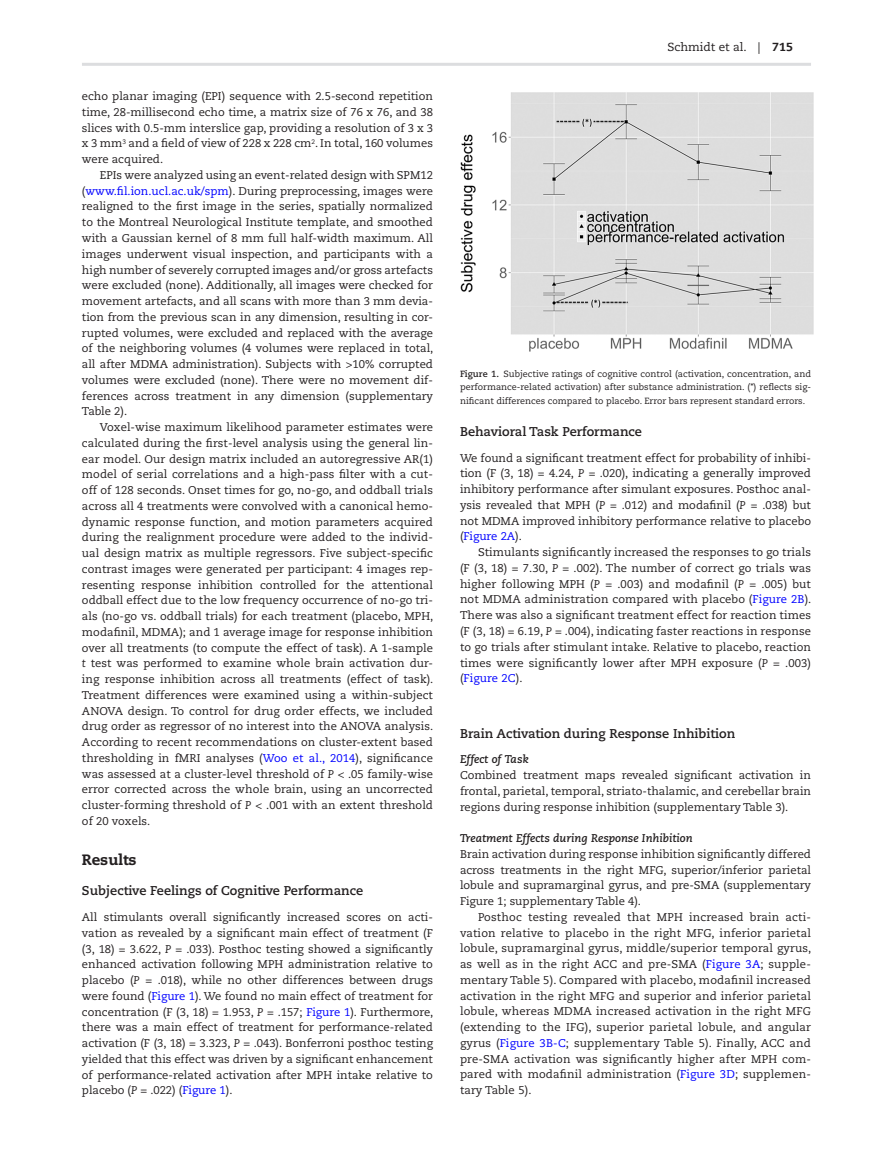
<style>
.page{position:relative;width:893px;height:1174px;background:#fff}
.page>*{position:absolute;margin:0;border:0;box-sizing:border-box;transform-origin:0 0}
.t1{font:800 15px "Caecilia LT Std";color:#231f20}
.t2{font:700 12.75px "Caecilia LT Std";color:#231f20}
.t3{font:11.7px "Caecilia LT Std";color:#231f20}
.t4{font:11.25px/15.8px "Caecilia LT Std";color:#231f20;text-align:justify}
.t5{font:italic 700 11.25px "Caecilia LT Std";color:#231f20}
.t6{font:9px/13.5px "Caecilia LT Std";color:#231f20;text-align:justify}
.s1{color:#00f}
.s2{font-style:italic}
.s3{font-weight:800}
.s4{font-weight:700}
</style>
<div class="page">
<hr style="left:82px;top:63px;width:729px;height:3px;background:#dcdddf">
<img style="left:460px;top:92px;width:354px;height:260px">
<p class="t4" style="left:82px;top:89px;width:353px">echo planar imaging (EPI) sequence with 2.5-second repetition time, 28-millisecond echo time, a matrix size of 76 x 76, and 38 slices with 0.5-mm interslice gap, providing a resolution of 3 x 3 x 3 mm<sup>3</sup> and a field of view of 228 x 228 cm<sup>2</sup>. In total, 160 volumes were acquired.</p>
<p class="t4" style="left:82px;top:167px;width:353px;text-indent:18px">EPIs were analyzed using an event-related design with SPM12 (<span class="s1">www.fil.ion.ucl.ac.uk/spm</span>). During preprocessing, images were realigned to the first image in the series, spatially normalized to the Montreal Neurological Institute template, and smoothed with a Gaussian kernel of 8 mm full half-width maximum. All images underwent visual inspection, and participants with a high number of severely corrupted images and/or gross artefacts were excluded (none). Additionally, all images were checked for movement artefacts, and all scans with more than 3 mm devia&shy;tion from the previous scan in any dimension, resulting in cor&shy;rupted volumes, were excluded and replaced with the average of the neighboring volumes (4 volumes were replaced in total, all after MDMA administration). Subjects with &gt;10% corrupted volumes were excluded (none). There were no movement dif&shy;ferences across treatment in any dimension (supplementary Table 2).</p>
<p class="t4" style="left:82px;top:419px;width:353px;text-indent:18px">Voxel-wise maximum likelihood parameter estimates were calculated during the first-level analysis using the general lin&shy;ear model. Our design matrix included an autoregressive AR(1) model of serial correlations and a high-pass filter with a cut&shy;off of 128 seconds. Onset times for go, no-go, and oddball trials across all 4 treatments were convolved with a canonical hemo&shy;dynamic response function, and motion parameters acquired during the realignment procedure were added to the individ&shy;ual design matrix as multiple regressors. Five subject-specific contrast images were generated per participant: 4 images rep&shy;resenting response inhibition controlled for the attentional oddball effect due to the low frequency occurrence of no-go tri&shy;als (no-go vs. oddball trials) for each treatment (placebo, MPH, modafinil, MDMA); and 1 average image for response inhibition over all treatments (to compute the effect of task). A 1-sample <span class="s2">t</span> test was performed to examine whole brain activation dur&shy;ing response inhibition across all treatments (effect of task).<br>Treatment differences were examined using a within-subject ANOVA design. To control for drug order effects, we included drug order as regressor of no interest into the ANOVA analysis.<br>According to recent recommendations on cluster-extent based thresholding in fMRI analyses (<span class="s1">Woo et al., 2014</span>), significance was assessed at a cluster-level threshold of <span class="s2">P</span> &lt; .05 family-wise error corrected across the whole brain, using an uncorrected cluster-forming threshold of <span class="s2">P</span> &lt; .001 with an extent threshold of 20 voxels.</p>
<h1 class="t1" style="left:82px;top:850px;width:56px">Results</h1>
<p class="t2" style="left:82px;top:883px;width:283px">Subjective Feelings of Cognitive Performance</p>
<p class="t4" style="left:82px;top:909px;width:353px">All stimulants overall significantly increased scores on acti&shy;vation as revealed by a significant main effect of treatment (F (3, 18) = 3.622, <span class="s2">P</span> = .033). Posthoc testing showed a significantly enhanced activation following MPH administration relative to placebo (<span class="s2">P</span> = .018), while no other differences between drugs were found (<span class="s1">Figure 1</span>). We found no main effect of treatment for concentration (F (3, 18) = 1.953, <span class="s2">P</span> = .157; <span class="s1">Figure 1</span>). Furthermore, there was a main effect of treatment for performance-related activation (F (3, 18) = 3.323, <span class="s2">P</span> = .043). Bonferroni posthoc testing yielded that this effect was driven by a significant enhancement of performance-related activation after MPH intake relative to placebo (<span class="s2">P</span> = .022) (<span class="s1">Figure 1</span>).</p>
<p class="t3" style="left:668px;top:40px;width:127px">Schmidt et al. | <span class="s3">715</span></p>
<p class="t6" style="left:460px;top:367px;width:353px"><span class="s4">Figure 1.</span> Subjective ratings of cognitive control (activation, concentration, and performance-related activation) after substance administration. (*) reflects sig&shy;nificant differences compared to placebo. Error bars represent standard errors.</p>
<p class="t2" style="left:460px;top:424px;width:183px">Behavioral Task Performance</p>
<p class="t4" style="left:460px;top:450px;width:353px">We found a significant treatment effect for probability of inhibi&shy;tion (F (3, 18) = 4.24, <span class="s2">P</span> = .020), indicating a generally improved inhibitory performance after simulant exposures. Posthoc anal&shy;ysis revealed that MPH (<span class="s2">P</span> = .012) and modafinil (<span class="s2">P</span> = .038) but not MDMA improved inhibitory performance relative to placebo (<span class="s1">Figure 2A</span>).</p>
<p class="t4" style="left:460px;top:544px;width:353px;text-indent:18px">Stimulants significantly increased the responses to go trials (F (3, 18) = 7.30, <span class="s2">P</span> = .002). The number of correct go trials was higher following MPH (<span class="s2">P</span> = .003) and modafinil (<span class="s2">P</span> = .005) but not MDMA administration compared with placebo (<span class="s1">Figure 2B</span>).<br>There was also a significant treatment effect for reaction times (F (3, 18) = 6.19, <span class="s2">P</span> = .004), indicating faster reactions in response to go trials after stimulant intake. Relative to placebo, reaction times were significantly lower after MPH exposure (<span class="s2">P</span> = .003) (<span class="s1">Figure 2C</span>).</p>
<p class="t2" style="left:460px;top:726px;width:277px">Brain Activation during Response Inhibition</p>
<p class="t5" style="left:460px;top:753px;width:70px">Effect of Task</p>
<p class="t4" style="left:460px;top:767px;width:353px">Combined treatment maps revealed significant activation in frontal, parietal, temporal, striato-thalamic, and cerebellar brain regions during response inhibition (supplementary Table 3).</p>
<p class="t5" style="left:460px;top:831px;width:234px">Treatment Effects during Response Inhibition</p>
<p class="t4" style="left:460px;top:846px;width:352px">Brain activation during response inhibition significantly differed across treatments in the right MFG, superior/inferior parietal lobule and supramarginal gyrus, and pre-SMA (supplementary Figure 1; supplementary Table 4).</p>
<p class="t4" style="left:460px;top:909px;width:353px;text-indent:18px">Posthoc testing revealed that MPH increased brain acti&shy;vation relative to placebo in the right MFG, inferior parietal lobule, supramarginal gyrus, middle/superior temporal gyrus, as well as in the right ACC and pre-SMA (<span class="s1">Figure 3A</span>; supple&shy;mentary Table 5). Compared with placebo, modafinil increased activation in the right MFG and superior and inferior parietal lobule, whereas MDMA increased activation in the right MFG (extending to the IFG), superior parietal lobule, and angular gyrus (<span class="s1">Figure 3B-C</span>; supplementary Table 5). Finally, ACC and pre-SMA activation was significantly higher after MPH com&shy;pared with modafinil administration (<span class="s1">Figure 3D</span>; supplemen&shy;tary Table 5).</p>
</div>
